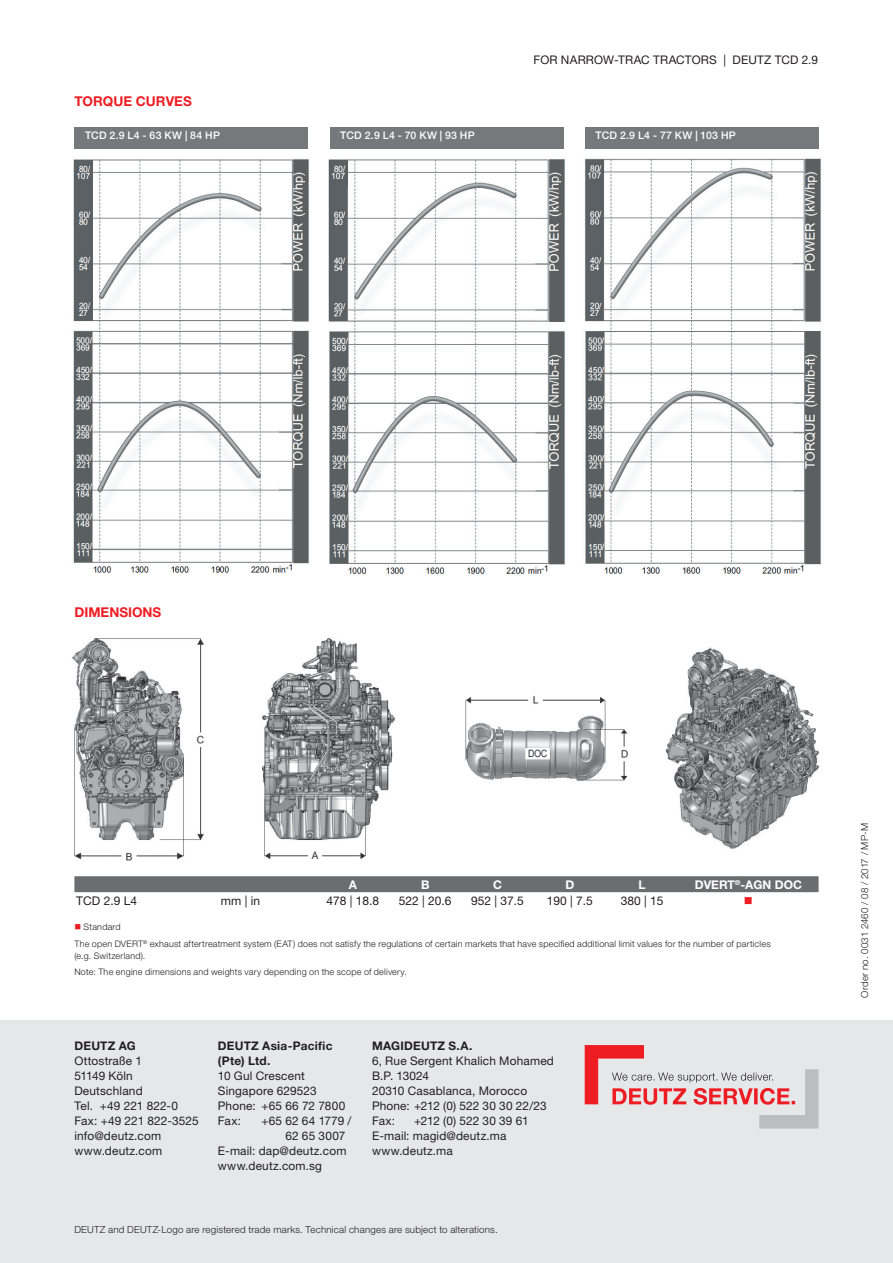
<style>
.page{position:relative;width:893px;height:1263px;background:#fff}
.page>*{position:absolute;margin:0;border:0;box-sizing:border-box;transform-origin:0 0}
.t1{font:700 13.5px "Helvetica Neue LT Std";color:#ee1d23}
.t2{font:12px "Helvetica Neue LT Std";color:#231f20}
.t3{font:700 12px "Helvetica Neue LT Std";color:#fff}
.t4{font:12px "Wingdings";color:#ee1d23}
.t5{font:11.85px/15px "Helvetica Neue LT Std";letter-spacing:.015em;color:#231f20}
.t6{font:700 11.85px/15px "Helvetica Neue LT Std";letter-spacing:.02em;color:#231f20}
.t7{font:500 10.5px "Helvetica Neue LT Std";letter-spacing:.02em;color:#fff}
.t8{font:300 9.75px "Helvetica Neue LT Std";letter-spacing:.02em;color:#231f20}
.t9{font:300 9px/16.2px "Helvetica Neue LT Std";letter-spacing:.025em;color:#231f20}
.s1{color:#ee1d23}
</style>
<div class="page">
<div style="left:0;top:1020px;width:893px;height:243px;background:#e6e7e9"></div>
<svg style="left:585px;top:1045px;width:234px;height:83px"></svg>
<img style="left:72px;top:638px;width:748px;height:223px">
<div style="left:74px;top:128px;width:234px;height:21px;background:#76787b"></div>
<div style="left:330px;top:128px;width:233px;height:21px;background:#76787b"></div>
<img style="left:73px;top:159px;width:236px;height:413px">
<div style="left:585px;top:128px;width:234px;height:21px;background:#76787b"></div>
<img style="left:328px;top:159px;width:237px;height:416px">
<img style="left:584px;top:158px;width:237px;height:416px">
<div style="left:74px;top:876px;width:745px;height:16px;background:#6c6d70"></div>
<p class="t1" style="left:74px;top:93px;width:11px">TOR</p>
<p class="t1" style="left:103px;top:93px;width:44px">QUE CURVES</p>
<p class="t7" style="left:85px;top:129px;width:136px">TCD 2.9 L4 - 63 kW | 84 hp</p>
<p class="t7" style="left:340px;top:129px;width:136px">TCD 2.9 L4 - 70 kW | 93 hp</p>
<p class="t5" style="left:534px;top:52px;width:9px">for</p>
<p class="t5" style="left:561px;top:52px;width:27px">narrow</p>
<p class="t5" style="left:614px;top:52px;width:72px">-trac tractors</p>
<p class="t5" style="left:723px;top:52px;width:96px">| DEUTZ TCD 2.9</p>
<p class="t7" style="left:595px;top:129px;width:142px">TCD 2.9 L4 - 77 kW | 103 hp</p>
<p class="t1" style="left:74px;top:603px;width:10px">DIME</p>
<p class="t1" style="left:109px;top:603px;width:52px">NSIONS</p>
<p class="t3" style="left:349px;top:877px;width:10px">A</p>
<p class="t3" style="left:421px;top:877px;width:10px">B</p>
<p class="t3" style="left:493px;top:877px;width:10px">C</p>
<p class="t3" style="left:565px;top:877px;width:10px">D</p>
<p class="t3" style="left:638px;top:877px;width:8px">L</p>
<p class="t3" style="left:695px;top:877px;width:109px">DVERT<sup>®</sup>-AGN DOC</p>
<p class="t2" style="left:76px;top:893px;width:62px">TCD 2.9 L4</p>
<p class="t2" style="left:221px;top:893px;width:41px">mm | in</p>
<p class="t2" style="left:327px;top:893px;width:54px">478 | 18.8</p>
<p class="t2" style="left:399px;top:893px;width:54px">522 | 20.6</p>
<p class="t2" style="left:471px;top:893px;width:54px">952 | 37.5</p>
<p class="t2" style="left:547px;top:893px;width:48px">190 | 7.5</p>
<p class="t2" style="left:621px;top:893px;width:44px">380 | 15</p>
<p class="t4" style="left:744px;top:895px;width:10px">■</p>
<p class="t9" style="left:74px;top:919px;width:698px"><span class="s1">■</span> Standard<br>The open DVERT<sup>®</sup> exhaust aftertreatment system (EAT) does not satisfy the regulations of certain markets that have specified additional limit values for the number of particles</p>
<p class="t9" style="left:74px;top:947px;width:334px">(e.g. Switzerland).<br>Note: The engine dimensions and weights vary depending on the scope of delivery.</p>
<p class="t6" style="left:74px;top:1038px;width:63px">DEUTZ AG</p>
<p class="t5" style="left:74px;top:1053px;width:126px">Ottostraße 1<br>51149 Köln<br>Deutschland<br>Tel. +49 221 822-0<br>Fax: +49 221 822-3525 info@deutz.com www.deutz.com</p>
<p class="t6" style="left:218px;top:1038px;width:116px">DEUTZ ASIA-PACIFIC (PTE) LTD.</p>
<p class="t5" style="left:218px;top:1068px;width:129px">10 Gul Crescent<br>Singapore 629523<br>Phone: +65 66 72 7800<br>Fax:</p>
<p class="t5" style="left:261px;top:1113px;width:92px">+65 62 64 1779 /</p>
<p class="t5" style="left:285px;top:1128px;width:62px">62 65 3007</p>
<p class="t5" style="left:218px;top:1143px;width:130px">E-mail: dap@deutz.com</p>
<p class="t5" style="left:218px;top:1158px;width:106px">www.deutz.com.sg</p>
<p class="t6" style="left:372px;top:1038px;width:102px">MAGIDEUTZ S.A.</p>
<p class="t5" style="left:372px;top:1053px;width:183px">6, Rue Sergent Khalich Mohamed<br>B.P. 13024<br>20310 Casablanca, Morocco<br>Phone: +212 (0) 522 30 30 22/23<br>Fax:</p>
<p class="t5" style="left:372px;top:1113px;width:158px;text-indent:42px">+212 (0) 522 30 39 61<br>E-mail: magid@deutz.ma www.deutz.ma</p>
<p class="t8" style="left:74px;top:1224px;width:14px">Deutz</p>
<p class="t8" style="left:108px;top:1224px;width:33px">and Deutz</p>
<p class="t8" style="left:158px;top:1224px;width:342px">-Logo are registered trade marks. Technical changes are subject to alterations.</p>
<p class="t8" style="left:859px;top:998px;width:176px;rotate:-90deg">Order no. 0031 2460 / 08 / 2017 / MP-M</p>
</div>
